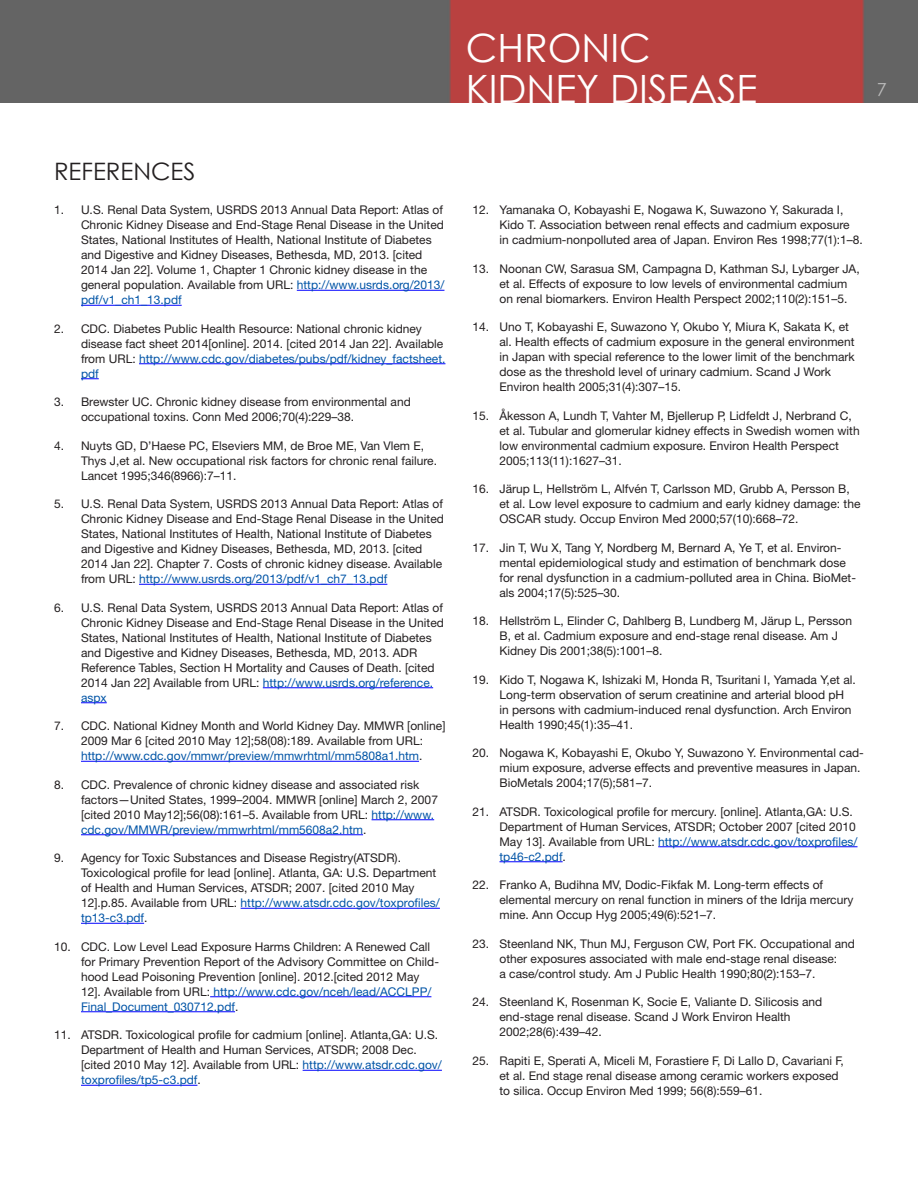
<style>
.page{position:relative;width:918px;height:1188px;background:#fff}
.page>*{position:absolute;margin:0;border:0;box-sizing:border-box;transform-origin:0 0}
.t1{font:39px/40.5px "Century Gothic";color:#fff}
.TITLE_2{font:24px "Century Gothic";color:#231f20}
.t2{font:18px "Century Gothic";color:#bbb}
.t3{font:12px/15px "Helvetica Neue LT Std";color:#231f20}
.s1{color:#0154a6}
</style>
<div class="page">
<img style="left:0;top:0;width:918px;height:103px">
<hr style="left:297px;top:290px;width:147px;height:1px;background:#00f">
<hr style="left:81px;top:305px;width:101px;height:1px;background:#00f">
<hr style="left:139px;top:363px;width:306px;height:1px;background:#00f">
<svg style="left:81px;top:378px;width:18px;height:1px"></svg>
<hr style="left:139px;top:584px;width:248px;height:1px;background:#00f">
<hr style="left:263px;top:687px;width:170px;height:1px;background:#00f">
<svg style="left:81px;top:702px;width:26px;height:1px"></svg>
<hr style="left:81px;top:761px;width:338px;height:1px;background:#00f">
<hr style="left:372px;top:819px;width:62px;height:1px;background:#00f">
<hr style="left:81px;top:834px;width:282px;height:1px;background:#00f">
<hr style="left:241px;top:908px;width:199px;height:1px;background:#00f">
<hr style="left:81px;top:923px;width:63px;height:1px;background:#00f">
<hr style="left:210px;top:996px;width:221px;height:1px;background:#00f">
<hr style="left:81px;top:1011px;width:154px;height:1px;background:#00f">
<hr style="left:303px;top:1070px;width:139px;height:1px;background:#00f">
<hr style="left:81px;top:1085px;width:116px;height:1px;background:#00f">
<hr style="left:658px;top:846px;width:200px;height:1px;background:#00f">
<hr style="left:500px;top:861px;width:63px;height:1px;background:#00f">
<h1 class="t1" style="left:466px;top:27px;width:293px">CHRONIC<br>KIDNEY DISEASE</h1>
<h3 class="t2" style="left:877px;top:78px;width:11px">7</h3>
<p class="TITLE_2" style="left:54px;top:157px;width:143px">REFERENCES</p>
<p class="t3" style="left:81px;top:202px;width:365px;text-indent:-27px">1. U.S. Renal Data System, USRDS 2013 Annual Data Report: Atlas of Chronic Kidney Disease and End-Stage Renal Disease in the United States, National Institutes of Health, National Institute of Diabetes and Digestive and Kidney Diseases, Bethesda, MD, 2013. [cited 2014 Jan 22]. Volume 1, Chapter 1 Chronic kidney disease in the general population. Available from URL: <span class="s1">http://www.usrds.org/2013/ pdf/v1_ch1_13.pdf</span></p>
<p class="t3" style="left:81px;top:321px;width:366px;text-indent:-27px">2. CDC. Diabetes Public Health Resource: National chronic kidney disease fact sheet 2014[online]. 2014. [cited 2014 Jan 22]. Available from URL: <span class="s1">http://www.cdc.gov/diabetes/pubs/pdf/kidney_factsheet. pdf</span></p>
<p class="t3" style="left:81px;top:394px;width:331px;text-indent:-27px">3. Brewster UC. Chronic kidney disease from environmental and occupational toxins. Conn Med 2006;70(4):229–38.</p>
<p class="t3" style="left:81px;top:438px;width:358px;text-indent:-27px">4. Nuyts GD, D’Haese PC, Elseviers MM, de Broe ME, Van Vlem E,<br>Thys J,et al. New occupational risk factors for chronic renal failure.<br>Lancet 1995;346(8966):7–11.</p>
<p class="t3" style="left:81px;top:496px;width:364px;text-indent:-27px">5. U.S. Renal Data System, USRDS 2013 Annual Data Report: Atlas of Chronic Kidney Disease and End-Stage Renal Disease in the United States, National Institutes of Health, National Institute of Diabetes and Digestive and Kidney Diseases, Bethesda, MD, 2013. [cited 2014 Jan 22]. Chapter 7. Costs of chronic kidney disease. Available from URL: <span class="s1">http://www.usrds.org/2013/pdf/v1_ch7_13.pdf</span></p>
<p class="t3" style="left:81px;top:600px;width:364px;text-indent:-27px">6. U.S. Renal Data System, USRDS 2013 Annual Data Report: Atlas of Chronic Kidney Disease and End-Stage Renal Disease in the United States, National Institutes of Health, National Institute of Diabetes and Digestive and Kidney Diseases, Bethesda, MD, 2013. ADR Reference Tables, Section H Mortality and Causes of Death. [cited 2014 Jan 22] Available from URL: <span class="s1">http://www.usrds.org/reference. aspx</span></p>
<p class="t3" style="left:54px;top:718px;width:393px;text-align:center">7. CDC. National Kidney Month and World Kidney Day. MMWR [online]<br>2009 Mar 6 [cited 2010 May 12];58(08):189. Available from URL: <span class="s1">http://www.cdc.gov/mmwr/preview/mmwrhtml/mm5808a1.htm</span>.</p>
<p class="t3" style="left:81px;top:777px;width:359px;text-indent:-27px">8. CDC. Prevalence of chronic kidney disease and associated risk factors—United States, 1999–2004. MMWR [online] March 2, 2007 [cited 2010 May12];56(08):161–5. Available from URL: <span class="s1">http://www. cdc.gov/MMWR/preview/mmwrhtml/mm5608a2.htm</span>.</p>
<p class="t3" style="left:81px;top:850px;width:360px;text-indent:-27px">9. Agency for Toxic Substances and Disease Registry(ATSDR).<br>Toxicological profile for lead [online]. Atlanta, GA: U.S. Department of Health and Human Services, ATSDR; 2007. [cited 2010 May 12].p.85. Available from URL: <span class="s1">http://www.atsdr.cdc.gov/toxprofiles/ tp13-c3.pdf</span>.</p>
<p class="t3" style="left:81px;top:939px;width:360px;text-indent:-27px">10. CDC. Low Level Lead Exposure Harms Children: A Renewed Call for Primary Prevention Report of the Advisory Committee on Child&shy;hood Lead Poisoning Prevention [online]. 2012.[cited 2012 May 12]. Available from URL: <span class="s1">http://www.cdc.gov/nceh/lead/ACCLPP/ Final_Document_030712.pdf</span>.</p>
<p class="t3" style="left:81px;top:1027px;width:362px;text-indent:-27px">11. ATSDR. Toxicological profile for cadmium [online]. Atlanta,GA: U.S.<br>Department of Health and Human Services, ATSDR; 2008 Dec. [cited 2010 May 12]. Available from URL: <span class="s1">http://www.atsdr.cdc.gov/ toxprofiles/tp5-c3.pdf</span>.</p>
<p class="t3" style="left:500px;top:202px;width:365px;text-indent:-27px">12. Yamanaka O, Kobayashi E, Nogawa K, Suwazono Y, Sakurada I,<br>Kido T. Association between renal effects and cadmium exposure<br>in cadmium-nonpolluted area of Japan. Environ Res 1998;77(1):1–8.</p>
<p class="t3" style="left:500px;top:261px;width:362px;text-indent:-27px">13. Noonan CW, Sarasua SM, Campagna D, Kathman SJ, Lybarger JA, et al. Effects of exposure to low levels of environmental cadmium on renal biomarkers. Environ Health Perspect 2002;110(2):151–5.</p>
<p class="t3" style="left:500px;top:319px;width:357px;text-indent:-27px">14. Uno T, Kobayashi E, Suwazono Y, Okubo Y, Miura K, Sakata K, et al. Health effects of cadmium exposure in the general environment in Japan with special reference to the lower limit of the benchmark dose as the threshold level of urinary cadmium. Scand J Work Environ health 2005;31(4):307–15.</p>
<p class="t3" style="left:500px;top:408px;width:362px;text-indent:-27px">15. Åkesson A, Lundh T, Vahter M, Bjellerup P, Lidfeldt J, Nerbrand C, et al. Tubular and glomerular kidney effects in Swedish women with low environmental cadmium exposure. Environ Health Perspect 2005;113(11):1627–31.</p>
<p class="t3" style="left:500px;top:481px;width:362px;text-indent:-27px">16. Järup L, Hellström L, Alfvén T, Carlsson MD, Grubb A, Persson B, et al. Low level exposure to cadmium and early kidney damage: the<br>OSCAR study. Occup Environ Med 2000;57(10):668–72.</p>
<p class="t3" style="left:500px;top:540px;width:358px;text-indent:-27px">17. Jin T, Wu X, Tang Y, Nordberg M, Bernard A, Ye T, et al. Environ&shy;mental epidemiological study and estimation of benchmark dose for renal dysfunction in a cadmium-polluted area in China. BioMet&shy;als 2004;17(5):525–30.</p>
<p class="t3" style="left:500px;top:613px;width:354px;text-indent:-27px">18. Hellström L, Elinder C, Dahlberg B, Lundberg M, Järup L, Persson<br>B, et al. Cadmium exposure and end-stage renal disease. Am J<br>Kidney Dis 2001;38(5):1001–8.</p>
<p class="t3" style="left:500px;top:672px;width:358px;text-indent:-27px">19. Kido T, Nogawa K, Ishizaki M, Honda R, Tsuritani I, Yamada Y,et al.<br>Long-term observation of serum creatinine and arterial blood pH in persons with cadmium-induced renal dysfunction. Arch Environ Health 1990;45(1):35–41.</p>
<p class="t3" style="left:500px;top:745px;width:366px;text-indent:-27px">20. Nogawa K, Kobayashi E, Okubo Y, Suwazono Y. Environmental cad&shy;mium exposure, adverse effects and preventive measures in Japan.<br>BioMetals 2004;17(5);581–7.</p>
<p class="t3" style="left:500px;top:804px;width:360px;text-indent:-27px">21. ATSDR. Toxicological profile for mercury. [online]. Atlanta,GA: U.S.<br>Department of Human Services, ATSDR; October 2007 [cited 2010<br>May 13]. Available from URL: <span class="s1">http://www.atsdr.cdc.gov/toxprofiles/ tp46-c2.pdf</span>.</p>
<p class="t3" style="left:500px;top:877px;width:355px;text-indent:-27px">22. Franko A, Budihna MV, Dodic-Fikfak M. Long-term effects of elemental mercury on renal function in miners of the Idrija mercury mine. Ann Occup Hyg 2005;49(6):521–7.</p>
<p class="t3" style="left:500px;top:936px;width:357px;text-indent:-27px">23. Steenland NK, Thun MJ, Ferguson CW, Port FK. Occupational and other exposures associated with male end-stage renal disease:<br>a case/control study. Am J Public Health 1990;80(2):153–7.</p>
<p class="t3" style="left:500px;top:994px;width:324px;text-indent:-27px">24. Steenland K, Rosenman K, Socie E, Valiante D. Silicosis and end-stage renal disease. Scand J Work Environ Health<br>2002;28(6):439–42.</p>
<p class="t3" style="left:500px;top:1053px;width:346px;text-indent:-27px">25. Rapiti E, Sperati A, Miceli M, Forastiere F, Di Lallo D, Cavariani F, et al. End stage renal disease among ceramic workers exposed to silica. Occup Environ Med 1999; 56(8):559–61.</p>
</div>
